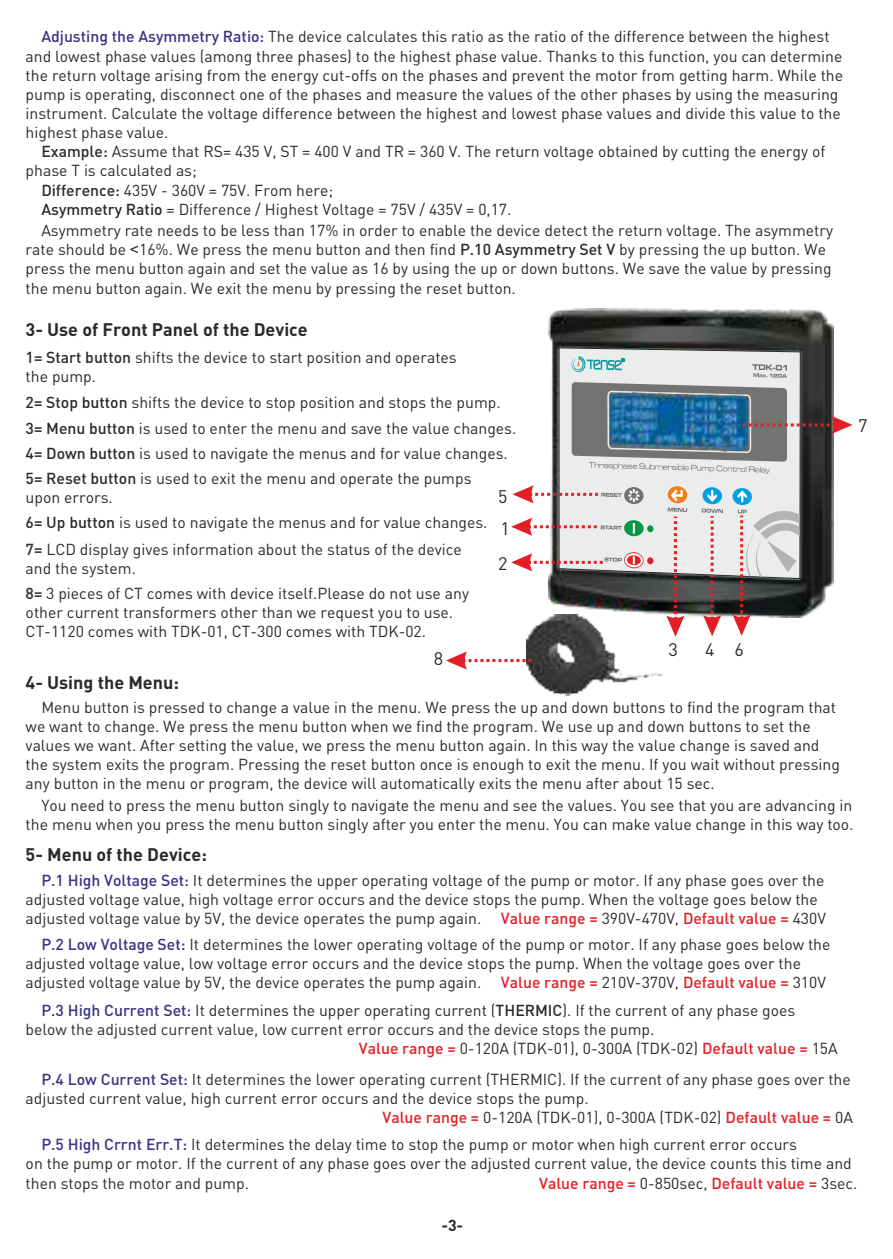
<style>
.page{position:relative;width:893px;height:1259px;background:#fff}
.page>*{position:absolute;margin:0;border:0;box-sizing:border-box;transform-origin:0 0}
.t1{font:18px "DINT Bold";color:#2b2a29}
.t2{font:18px "DINT";color:#2b2a29}
.t3{font:15.6px/19.2px "DINT";color:#2b2a29}
.t4{font:15.6px "DINT Medium";color:#e31e24}
.t5{font:15.6px "DINT Bold";color:#2b2a29}
.s1{font-family:"DINT Medium";color:#393185}
.s2{font-family:"DINT Medium"}
.s3{font-family:"Arial"}
.s4{font-family:"DINT Medium";color:#e31e24}
.s5{font-family:"DINT";color:#2b2a29}
</style>
<div class="page">
<img style="left:527px;top:617px;width:137px;height:78px">
<img style="left:549px;top:308px;width:285px;height:309px">
<svg style="left:558px;top:347px;width:243px;height:232px;background:#d1d1d1"></svg>
<div style="left:647px;top:525px;width:6px;height:7px;background:#009846;border-radius:50%"></div>
<div style="left:647px;top:557px;width:6px;height:7px;background:#e31e24;border-radius:50%"></div>
<svg style="left:624px;top:552px;width:20px;height:16px"></svg>
<svg style="left:625px;top:553px;width:18px;height:14px"></svg>
<svg style="left:633px;top:556px;width:2px;height:8px"></svg>
<div style="left:624px;top:520px;width:20px;height:16px;background:#009846;border-radius:50%"></div>
<svg style="left:633px;top:523px;width:2px;height:10px"></svg>
<svg style="left:624px;top:487px;width:20px;height:17px"></svg>
<div style="left:668px;top:486px;width:19px;height:17px;background:#ef7f1a;border-radius:50%"></div>
<svg style="left:671px;top:489px;width:12px;height:12px"></svg>
<svg style="left:702px;top:487px;width:20px;height:17px"></svg>
<svg style="left:707px;top:490px;width:10px;height:11px"></svg>
<svg style="left:732px;top:488px;width:20px;height:17px"></svg>
<svg style="left:511px;top:518px;width:111px;height:18px"></svg>
<svg style="left:446px;top:651px;width:85px;height:18px"></svg>
<svg style="left:512px;top:485px;width:129px;height:18px"></svg>
<svg style="left:511px;top:553px;width:111px;height:18px"></svg>
<svg style="left:572px;top:356px;width:280px;height:118px;background:#8999a4"></svg>
<svg style="left:666px;top:507px;width:21px;height:130px;background:#b7a2a2"></svg>
<svg style="left:702px;top:508px;width:21px;height:128px;background:#b7a1a1"></svg>
<svg style="left:732px;top:491px;width:68px;height:145px;background:#afacae"></svg>
<p class="t3" style="left:26px;top:27px;width:819px;text-indent:16px"><span class="s1">Adjusting the Asymmetry Ratio:</span> The device calculates this ratio as the ratio of the difference between the highest and lowest phase values (among three phases) to the highest phase value. Thanks to this function, you can determine the return voltage arising from the energy cut-offs on the phases and prevent the motor from getting harm. While the pump is operating, disconnect one of the phases and measure the values of the other phases by using the measuring instrument. Calculate the voltage difference between the highest and lowest phase values and divide this value to the highest phase value.</p>
<p class="t3" style="left:41px;top:142px;width:786px"><span class="s2">Example:</span> Assume that RS= 435 V, ST = 400 V and TR = 360 V. The return voltage obtained by cutting the energy of</p>
<p class="t3" style="left:26px;top:161px;width:173px">phase T is calculated as;</p>
<p class="t3" style="left:41px;top:180px;width:293px"><span class="s2">Difference:</span> 435V - 360V = 75V. From here;</p>
<p class="t3" style="left:41px;top:199px;width:472px"><span class="s2">Asymmetry Ratio</span> = Difference / Highest Voltage = 75V / 435V = 0,17.</p>
<p class="t3" style="left:26px;top:220px;width:809px;text-indent:16px">Asymmetry rate needs to be less than 17% in order to enable the device detect the return voltage. The asymmetry rate should be <span class="s3">&lt;</span>16%. We press the menu button and then find <span class="s2">P.10 Asymmetry Set V</span> by pressing the up button. We press the menu button again and set the value as 16 by using the up or down buttons. We save the value by pressing the menu button again. We exit the menu by pressing the reset button.</p>
<p class="t1" style="left:26px;top:317px;width:284px">3- Use of Front Panel of the Device</p>
<p class="t3" style="left:26px;top:348px;width:433px"><span class="s2">1= Start button</span> shifts the device to start position and operates the pump.</p>
<p class="t3" style="left:26px;top:388px;width:492px;line-height:26.7px"><span class="s2">2= Stop button</span> shifts the device to stop position and stops the pump.<br><span class="s2">3= Menu button</span> is used to enter the menu and save the value changes.</p>
<p class="t3" style="left:26px;top:440px;width:484px;line-height:25.2px"><span class="s2">4= Down button</span> is used to navigate the menus and for value changes.<br><span class="s2">5= Reset button</span> is used to exit the menu and operate the pumps</p>
<p class="t3" style="left:26px;top:484px;width:463px;line-height:26.1px">upon errors.<br><span class="s2">6= Up button</span> is used to navigate the menus and for value changes.<br><span class="s2">7=</span> LCD display gives information about the status of the device</p>
<p class="t3" style="left:26px;top:559px;width:112px">and the system.</p>
<p class="t2" style="left:498px;top:485px;width:11px">5</p>
<p class="t2" style="left:500px;top:518px;width:11px">1</p>
<p class="t2" style="left:498px;top:552px;width:11px">2</p>
<p class="t3" style="left:26px;top:583px;width:445px"><span class="s2">8=</span> 3 pieces of CT comes with device itself.Please do not use any other current transformers other than we request you to use.<br>CT-1120 comes with TDK-01, CT-300 comes with TDK-02.</p>
<p class="t2" style="left:434px;top:647px;width:11px">8</p>
<p class="t2" style="left:668px;top:638px;width:11px">3</p>
<p class="t2" style="left:705px;top:638px;width:40px">4 6</p>
<p class="t2" style="left:858px;top:415px;width:11px">7</p>
<p class="t1" style="left:26px;top:670px;width:155px">4- Using the Menu:</p>
<p class="t3" style="left:26px;top:697px;width:816px;text-indent:16px">Menu button is pressed to change a value in the menu. We press the up and down buttons to find the program that we want to change. We press the menu button when we find the program. We use up and down buttons to set the values we want. After setting the value, we press the menu button again. In this way the value change is saved and the system exits the program. Pressing the reset button once is enough to exit the menu. If you wait without pressing any button in the menu or program, the device will automatically exits the menu after about 15 sec.</p>
<p class="t3" style="left:26px;top:795px;width:829px;text-align:right">You need to press the menu button singly to navigate the menu and see the values. You see that you are advancing in the menu when you press the menu button singly after you enter the menu. You can make value change in this way too.</p>
<p class="t1" style="left:26px;top:843px;width:183px">5- Menu of the Device:</p>
<p class="t3" style="left:26px;top:870px;width:802px;text-indent:16px"><span class="s1">P.1 High Voltage Set:</span> It determines the upper operating voltage of the pump or motor. If any phase goes over the adjusted voltage value, high voltage error occurs and the device stops the pump. When the voltage goes below the adjusted voltage value by 5V, the device operates the pump again. <span class="s4">Value range =</span> 390V-470V, <span class="s4">Default value =</span> 430V</p>
<p class="t3" style="left:26px;top:934px;width:806px;text-indent:16px"><span class="s1">P.2 Low Voltage Set:</span> It determines the lower operating voltage of the pump or motor. If any phase goes below the adjusted voltage value, low voltage error occurs and the device stops the pump. When the voltage goes over the adjusted voltage value by 5V, the device operates the pump again. <span class="s4">Value range =</span> 210V-370V, <span class="s4">Default value =</span> 310V</p>
<p class="t3" style="left:41px;top:1000px;width:755px"><span class="s1">P.3 High Current Set:</span> It determines the upper operating current (<span class="s2">THERMIC</span>). If the current of any phase goes</p>
<p class="t3" style="left:26px;top:1019px;width:630px">below the adjusted current value, low current error occurs and the device stops the pump.</p>
<p class="t3" style="left:359px;top:1038px;width:480px"><span class="s4">Value range =</span> 0-120A (TDK-01), 0-300A (TDK-02) <span class="s4">Default value =</span> 15A</p>
<p class="t3" style="left:41px;top:1069px;width:811px"><span class="s1">P.4 Low Current Set:</span> It determines the lower operating current (THERMIC). If the current of any phase goes over the</p>
<p class="t3" style="left:26px;top:1088px;width:564px">adjusted current value, high current error occurs and the device stops the pump.</p>
<p class="t3" style="left:382px;top:1108px;width:472px"><span class="s4">Value range =</span> 0-120A (TDK-01), 0-300A (TDK-02) <span class="s4">Default value =</span> 0A</p>
<p class="t3" style="left:26px;top:1134px;width:828px;text-indent:16px"><span class="s1">P.5 High Crrnt Err.T:</span> It determines the delay time to stop the pump or motor when high current error occurs<br>on the pump or motor. If the current of any phase goes over the adjusted current value, the device counts this time and then stops the motor and pump.</p>
<p class="t4" style="left:539px;top:1173px;width:320px">Value range = <span class="s5">0-850sec,</span> Default value = <span class="s5">3sec.</span></p>
<p class="t5" style="left:441px;top:1215px;width:23px">-3-</p>
</div>
